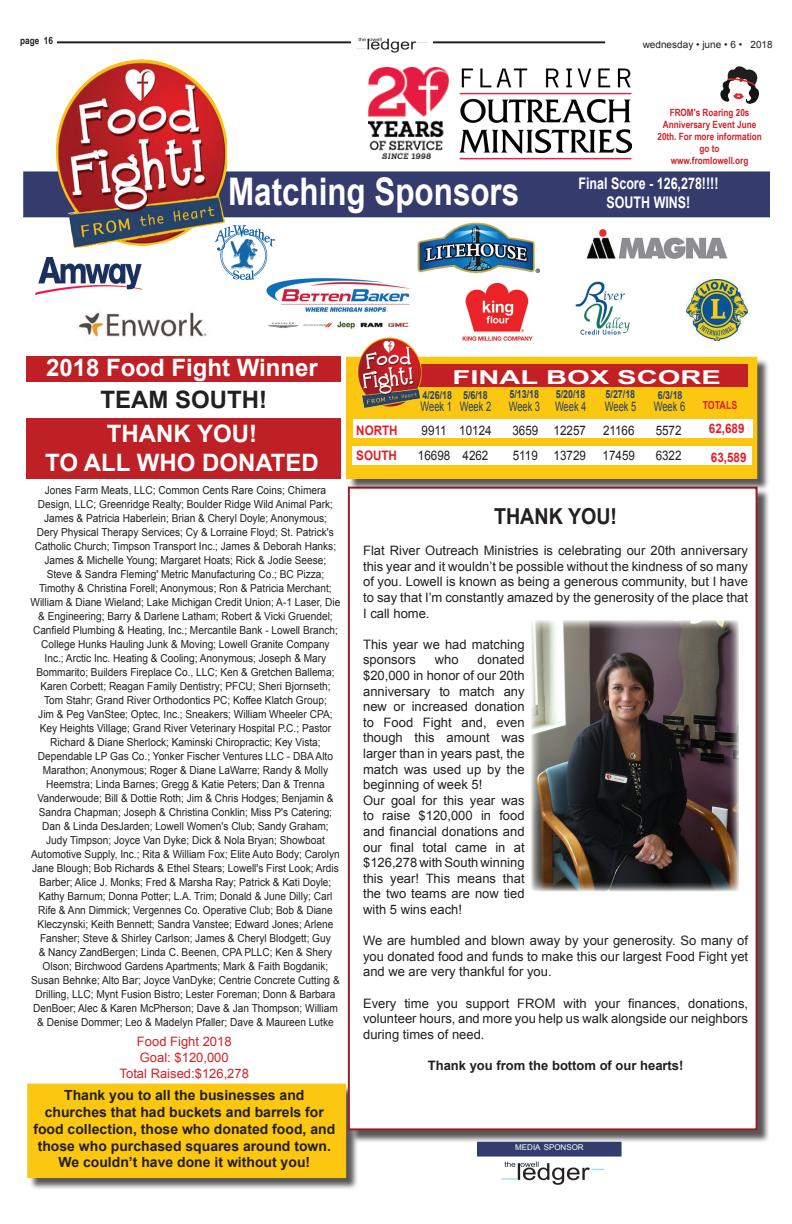
<style>
.page{position:relative;width:792px;height:1224px;background:#fff}
.page>*{position:absolute;margin:0;border:0;box-sizing:border-box;transform-origin:0 0}
.t1{font:700 38px "Arial";color:#fff;scale:.83 1}
.t2{font:700 24px "Arial";color:#fff}
.t3{font:700 24px/33.9px "Arial";color:#231f20}
.t4{font:700 22px "Arial";color:#231f20;scale:.89 1}
.t5{font:700 19.2px "Arial";color:#fff;scale:1.52 1}
.t6{font:700 16px/19.2px "Arial";color:#fff;text-align:center;scale:.78 1}
.t7{font:700 14px/16.8px "Arial";color:#231f20;text-align:center}
.t8{font:13.1px "Arial";color:#231f20;scale:.89 1}
.t9{font:13.1px "Arial";color:#25426b;scale:.71 1}
.t10{font:700 13.1px "Arial";color:#e41e27;scale:.89 1}
.t11{font:700 13.1px "Arial";color:#df1f26;scale:.89 1}
.t12{font:13px/15.6px "Arial";color:#231f20;text-align:justify}
.t13{font:13px/15.6px "Arial";color:#d1232a;text-align:center}
.t14{font:700 13px "Arial";color:#231f20}
.t15{font:700 11.1px "Arial";color:#25426b;scale:.8 1}
.t16{font:700 11.1px "Arial";color:#e01f26;scale:.8 1}
.t17{font:11px/14px "Arial";color:#231f20;text-align:center;scale:.92 1}
.t18{font:700 10px/12px "Arial Narrow";color:#d1232a;text-align:center}
.t19{font:10px "Arial";color:#231f20}
.COLUMNS{font:700 10px "Arial Narrow";color:#231f20}
.t20{font:8px "Arial";color:#fff}
.s1{color:#fff}
</style>
<div class="page">
<img style="left:356px;top:37px;width:72px;height:16px">
<hr style="left:57px;top:41px;width:294px;height:2px;background:#231f20">
<hr style="left:433px;top:41px;width:172px;height:2px;background:#231f20">
<div style="left:29px;top:1085px;width:330px;height:106px;background:#231f20;opacity:.75"></div>
<div style="left:28px;top:1084px;width:318px;height:94px;background:#fcc710"></div>
<div style="left:349px;top:488px;width:421px;height:655px;background:#231f20;opacity:.75"></div>
<div style="left:349px;top:488px;width:408px;height:641px;background:#fff"></div>
<div style="left:478px;top:1142px;width:143px;height:14px;background:#353b6d"></div>
<div style="left:477px;top:1142px;width:145px;height:15px;border:1px solid #25436b"></div>
<img style="left:501px;top:1161px;width:103px;height:24px">
<div style="left:348px;top:358px;width:422px;height:133px;background:#231f20;opacity:.75"></div>
<div style="left:347px;top:357px;width:410px;height:121px;background:#fcc710"></div>
<div style="left:346px;top:357px;width:411px;height:122px;border:1px solid #fdc50f"></div>
<div style="left:353px;top:446px;width:399px;height:19px;background:#fff"></div>
<div style="left:354px;top:419px;width:399px;height:18px;background:#fff"></div>
<div style="left:395px;top:365px;width:353px;height:22px;background:#c32025"></div>
<img style="left:357px;top:337px;width:64px;height:71px">
<div style="left:23px;top:171px;width:747px;height:46px;background:#353b6d"></div>
<img style="left:56px;top:59px;width:171px;height:189px">
<img style="left:459px;top:68px;width:172px;height:91px">
<img style="left:686px;top:280px;width:62px;height:60px">
<img style="left:575px;top:281px;width:55px;height:54px">
<img style="left:462px;top:283px;width:71px;height:58px">
<img style="left:35px;top:257px;width:106px;height:37px">
<img style="left:417px;top:222px;width:123px;height:52px">
<img style="left:586px;top:229px;width:142px;height:30px">
<img style="left:79px;top:312px;width:128px;height:25px">
<div style="left:27px;top:356px;width:314px;height:26px;background:#bf2025"></div>
<img style="left:368px;top:68px;width:80px;height:90px">
<img style="left:215px;top:225px;width:60px;height:55px">
<img style="left:263px;top:271px;width:148px;height:58px">
<img style="left:720px;top:66px;width:39px;height:38px">
<img style="left:532px;top:620px;width:207px;height:271px">
<div style="left:27px;top:418px;width:314px;height:61px;background:#bf2025"></div>
<p class="COLUMNS" style="left:20px;top:33px;width:34px">page 16</p>
<p class="t19" style="left:643px;top:38px;width:132px">wednesday • june • 6 • 2018</p>
<p class="t1" style="left:228px;top:167px;width:352px">Matching Sponsors</p>
<p class="t18" style="left:657px;top:106px;width:106px">FROM's Roaring 20s<br>Anniversary Event June<br>20th. For more information go to<br>www.fromlowell.org</p>
<p class="t6" style="left:578px;top:175px;width:181px">Final Score - 126,278!!!!<br>SOUTH WINS!</p>
<p class="t2" style="left:46px;top:352px;width:273px">2018 Food Fight Winner</p>
<p class="t3" style="left:100px;top:384px;width:168px">TEAM SOUTH!<br><span class="s1">THANK YOU!</span></p>
<p class="t2" style="left:45px;top:447px;width:275px">TO ALL WHO DONATED</p>
<p class="t17" style="left:31px;top:483px;width:338px">Jones Farm Meats, LLC; Common Cents Rare Coins; Chimera Design, LLC; Greenridge Realty; Boulder Ridge Wild Animal Park; James &amp; Patricia Haberlein; Brian &amp; Cheryl Doyle; Anonymous;<br>Dery Physical Therapy Services; Cy &amp; Lorraine Floyd; St. Patrick's Catholic Church; Timpson Transport Inc.; James &amp; Deborah Hanks; James &amp; Michelle Young; Margaret Hoats; Rick &amp; Jodie Seese; Steve &amp; Sandra Fleming' Metric Manufacturing Co.; BC Pizza; Timothy &amp; Christina Forell; Anonymous; Ron &amp; Patricia Merchant; William &amp; Diane Wieland; Lake Michigan Credit Union; A-1 Laser, Die &amp; Engineering; Barry &amp; Darlene Latham; Robert &amp; Vicki Gruendel; Canfield Plumbing &amp; Heating, Inc.; Mercantile Bank - Lowell Branch; College Hunks Hauling Junk &amp; Moving; Lowell Granite Company Inc.; Arctic Inc. Heating &amp; Cooling; Anonymous; Joseph &amp; Mary Bommarito; Builders Fireplace Co., LLC; Ken &amp; Gretchen Ballema; Karen Corbett; Reagan Family Dentistry; PFCU; Sheri Bjornseth; Tom Stahr; Grand River Orthodontics PC; Koffee Klatch Group;<br>Jim &amp; Peg VanStee; Optec, Inc.; Sneakers; William Wheeler CPA; Key Heights Village; Grand River Veterinary Hospital P.C.; Pastor Richard &amp; Diane Sherlock; Kaminski Chiropractic; Key Vista; Dependable LP Gas Co.; Yonker Fischer Ventures LLC - DBA Alto Marathon; Anonymous; Roger &amp; Diane LaWarre; Randy &amp; Molly Heemstra; Linda Barnes; Gregg &amp; Katie Peters; Dan &amp; Trenna Vanderwoude; Bill &amp; Dottie Roth; Jim &amp; Chris Hodges; Benjamin &amp; Sandra Chapman; Joseph &amp; Christina Conklin; Miss P's Catering; Dan &amp; Linda DesJarden; Lowell Women's Club; Sandy Graham; Judy Timpson; Joyce Van Dyke; Dick &amp; Nola Bryan; Showboat Automotive Supply, Inc.; Rita &amp; William Fox; Elite Auto Body; Carolyn Jane Blough; Bob Richards &amp; Ethel Stears; Lowell's First Look; Ardis Barber; Alice J. Monks; Fred &amp; Marsha Ray; Patrick &amp; Kati Doyle; Kathy Barnum; Donna Potter; L.A. Trim; Donald &amp; June Dilly; Carl Rife &amp; Ann Dimmick; Vergennes Co. Operative Club; Bob &amp; Diane Kleczynski; Keith Bennett; Sandra Vanstee; Edward Jones; Arlene Fansher; Steve &amp; Shirley Carlson; James &amp; Cheryl Blodgett; Guy<br>&amp; Nancy ZandBergen; Linda C. Beenen, CPA PLLC; Ken &amp; Shery Olson; Birchwood Gardens Apartments; Mark &amp; Faith Bogdanik; Susan Behnke; Alto Bar; Joyce VanDyke; Centrie Concrete Cutting &amp; Drilling, LLC; Mynt Fusion Bistro; Lester Foreman; Donn &amp; Barbara DenBoer; Alec &amp; Karen McPherson; Dave &amp; Jan Thompson; William &amp; Denise Dommer; Leo &amp; Madelyn Pfaller; Dave &amp; Maureen Lutke</p>
<p class="t13" style="left:120px;top:1034px;width:131px">Food Fight 2018<br>Goal: $120,000<br>Total Raised:$126,278</p>
<p class="t7" style="left:33px;top:1087px;width:303px">Thank you to all the businesses and churches that had buckets and barrels for food collection, those who donated food, and those who purchased squares around town.<br>We couldn’t have done it without you!</p>
<p class="t5" style="left:453px;top:365px;width:178px">FINAL BOX SCORE</p>
<p class="t9" style="left:421px;top:397px;width:101px">Week 1 Week 2</p>
<p class="t9" style="left:509px;top:397px;width:111px">Week 3 Week 4</p>
<p class="t9" style="left:605px;top:397px;width:46px">Week 5</p>
<p class="t9" style="left:654px;top:397px;width:46px">Week 6</p>
<p class="t15" style="left:606px;top:387px;width:39px">5/27/18</p>
<p class="t15" style="left:658px;top:388px;width:32px">6/3/18</p>
<p class="t15" style="left:463px;top:387px;width:32px">5/6/18</p>
<p class="t15" style="left:510px;top:387px;width:39px">5/13/18</p>
<p class="t15" style="left:556px;top:387px;width:39px">5/20/18</p>
<p class="t15" style="left:422px;top:388px;width:39px">4/26/18</p>
<p class="t16" style="left:703px;top:398px;width:45px">TOTALS</p>
<p class="t10" style="left:709px;top:420px;width:42px">62,689</p>
<p class="t10" style="left:711px;top:449px;width:42px">63,589</p>
<p class="t10" style="left:356px;top:422px;width:48px">NORTH</p>
<p class="t8" style="left:422px;top:422px;width:80px">9911 10124</p>
<p class="t8" style="left:512px;top:422px;width:84px">3659 12257</p>
<p class="t8" style="left:603px;top:422px;width:37px">21166</p>
<p class="t8" style="left:656px;top:422px;width:31px">5572</p>
<p class="t11" style="left:356px;top:447px;width:47px">SOUTH</p>
<p class="t8" style="left:418px;top:447px;width:81px">16698 4262</p>
<p class="t8" style="left:513px;top:447px;width:84px">5119 13729</p>
<p class="t8" style="left:603px;top:447px;width:38px">17459</p>
<p class="t8" style="left:656px;top:447px;width:31px">6322</p>
<p class="t4" style="left:494px;top:502px;width:140px">THANK YOU!</p>
<p class="t12" style="left:363px;top:543px;width:386px">Flat River Outreach Ministries is celebrating our 20th anniversary this year and it wouldn’t be possible without the kindness of so many of you. Lowell is known as being a generous community, but I have to say that I’m constantly amazed by the generosity of the place that I call home.</p>
<p class="t12" style="left:363px;top:637px;width:163px">This year we had matching sponsors</p>
<p class="t12" style="left:363px;top:652px;width:163px;text-align:left;text-indent:115px">donated $20,000 in honor of our 20th anniversary to match any new or increased donation to Food Fight and, even though this amount was larger than in years past, the match was used up by the beginning of week 5!<br>Our goal for this year was to raise $120,000 in food and financial donations and our final total came in at $126,278 with South winning this year! This means that the two teams are now tied with 5 wins each!</p>
<p class="t12" style="left:363px;top:933px;width:387px">We are humbled and blown away by your generosity. So many of you donated food and funds to make this our largest Food Fight yet and we are very thankful for you.</p>
<p class="t12" style="left:363px;top:995px;width:386px">Every time you support FROM with your finances, donations, volunteer hours, and more you help us walk alongside our neighbors during times of need.</p>
<p class="t14" style="left:428px;top:1057px;width:257px">Thank you from the bottom of our hearts!</p>
<p class="t12" style="left:435px;top:652px;width:25px">who</p>
<p class="t20" style="left:515px;top:1142px;width:70px">MEDIA SPONSOR</p>
</div>
